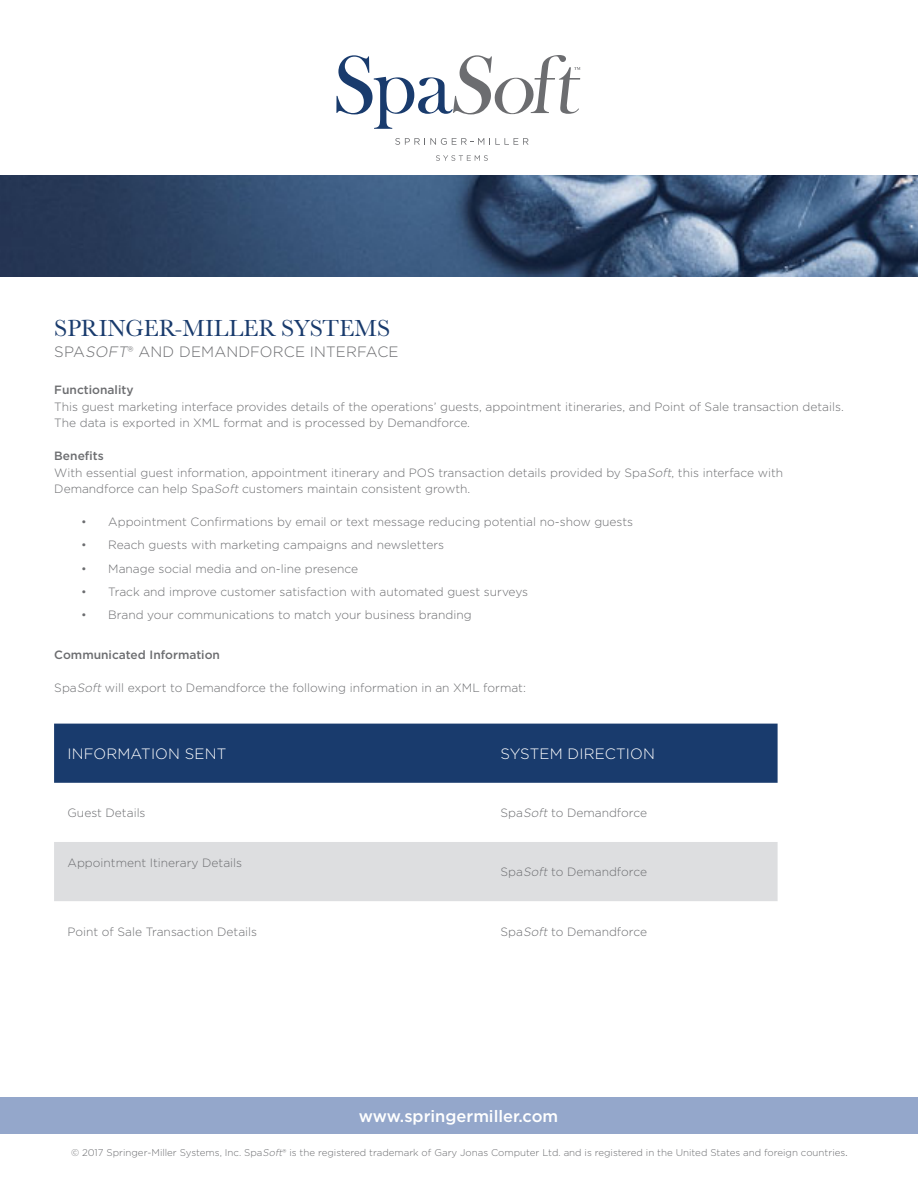
<style>
.page{position:relative;width:918px;height:1188px;background:#fff}
.page>*{position:absolute;margin:0;border:0;box-sizing:border-box;transform-origin:0 0}
.t1{font:24px "Baskerville URW";color:#193b6d}
.t2{font:500 16.5px "Gotham";color:#fff}
.t3{font:300 15px "Gotham";letter-spacing:.01em;color:#6c6d70}
.Table_Header{font:300 15px "Gotham";letter-spacing:.01em;color:#fff}
.Table_Text{font:300 12px/16.5px "Gotham";color:#6c6d70}
.t4{font:500 12px "Gotham";color:#6c6d70}
.t5{font:300 9.75px "Gotham";color:#6c6d70}
.s1{font-style:italic}
.s2{font-size:12px}
</style>
<div class="page">
<img style="left:0;top:175px;width:918px;height:101px">
<svg style="left:336px;top:55px;width:244px;height:74px"></svg>
<svg style="left:395px;top:138px;width:89px;height:7px"></svg>
<svg style="left:495px;top:138px;width:34px;height:7px"></svg>
<svg style="left:436px;top:155px;width:52px;height:6px"></svg>
<div style="left:54px;top:724px;width:724px;height:59px;background:#193b6d"></div>
<div style="left:54px;top:842px;width:724px;height:59px;background:#dddee0"></div>
<div style="left:1px;top:1098px;width:917px;height:36px;background:#94a7cb"></div>
<p class="t1" style="left:54px;top:312px;width:337px">SPRINGER-MILLER SYSTEMS</p>
<p class="t3" style="left:54px;top:342px;width:346px">SPA<span class="s1">SOFT</span>® AND DEMANDFORCE INTERFACE</p>
<p class="t4" style="left:54px;top:382px;width:81px">Functionality</p>
<p class="Table_Text" style="left:54px;top:398px;width:791px">This guest marketing interface provides details of the operations’ guests, appointment itineraries, and Point of Sale transaction details.<br>The data is exported in XML format and is processed by Demandforce.</p>
<p class="t4" style="left:54px;top:448px;width:51px">Benefits</p>
<p class="Table_Text" style="left:54px;top:464px;width:730px">With essential guest information, appointment itinerary and POS transaction details provided by Spa<span class="s1">Soft</span>, this interface with<br>Demandforce can help Spa<span class="s1">Soft</span> customers maintain consistent growth.</p>
<p class="Table_Text" style="left:81px;top:513px;width:553px">• Appointment Confirmations by email or text message reducing potential no-show guests</p>
<p class="Table_Text" style="left:81px;top:537px;width:364px">• Reach guests with marketing campaigns and newsletters</p>
<p class="Table_Text" style="left:81px;top:560px;width:278px">• Manage social media and on-line presence</p>
<p class="Table_Text" style="left:81px;top:583px;width:448px">• Track and improve customer satisfaction with automated guest surveys</p>
<p class="Table_Text" style="left:81px;top:606px;width:392px">• Brand your communications to match your business branding</p>
<p class="t4" style="left:54px;top:647px;width:167px">Communicated Information</p>
<p class="Table_Text" style="left:54px;top:679px;width:473px">Spa<span class="s1">Soft</span> will export to Demandforce the following information in an XML format:</p>
<p class="Table_Header" style="left:68px;top:744px;width:160px">INFORMATION SENT</p>
<p class="Table_Header" style="left:501px;top:744px;width:156px">SYSTEM DIRECTION</p>
<p class="Table_Text" style="left:68px;top:804px;width:80px">Guest Details</p>
<p class="Table_Text" style="left:501px;top:804px;width:148px">Spa<span class="s1">Soft</span> to Demandforce</p>
<p class="Table_Text" style="left:68px;top:855px;width:176px">Appointment Itinerary Details</p>
<p class="Table_Text" style="left:501px;top:864px;width:148px">Spa<span class="s1">Soft</span> to Demandforce</p>
<p class="Table_Text" style="left:68px;top:923px;width:191px">Point of Sale Transaction Details</p>
<p class="Table_Text" style="left:501px;top:923px;width:148px">Spa<span class="s1">Soft</span> to Demandforce</p>
<p class="t2" style="left:359px;top:1105px;width:201px">www.springermiller.com</p>
<p class="t5" style="left:71px;top:1146px;width:779px">© 2017 Springer-Miller Systems, Inc. Spa<span class="s1">Soft</span>® is the registered trademark of Gary Jonas Computer Ltd. and is registered in the United States and foreign countries<span class="s2">.</span></p>
</div>
